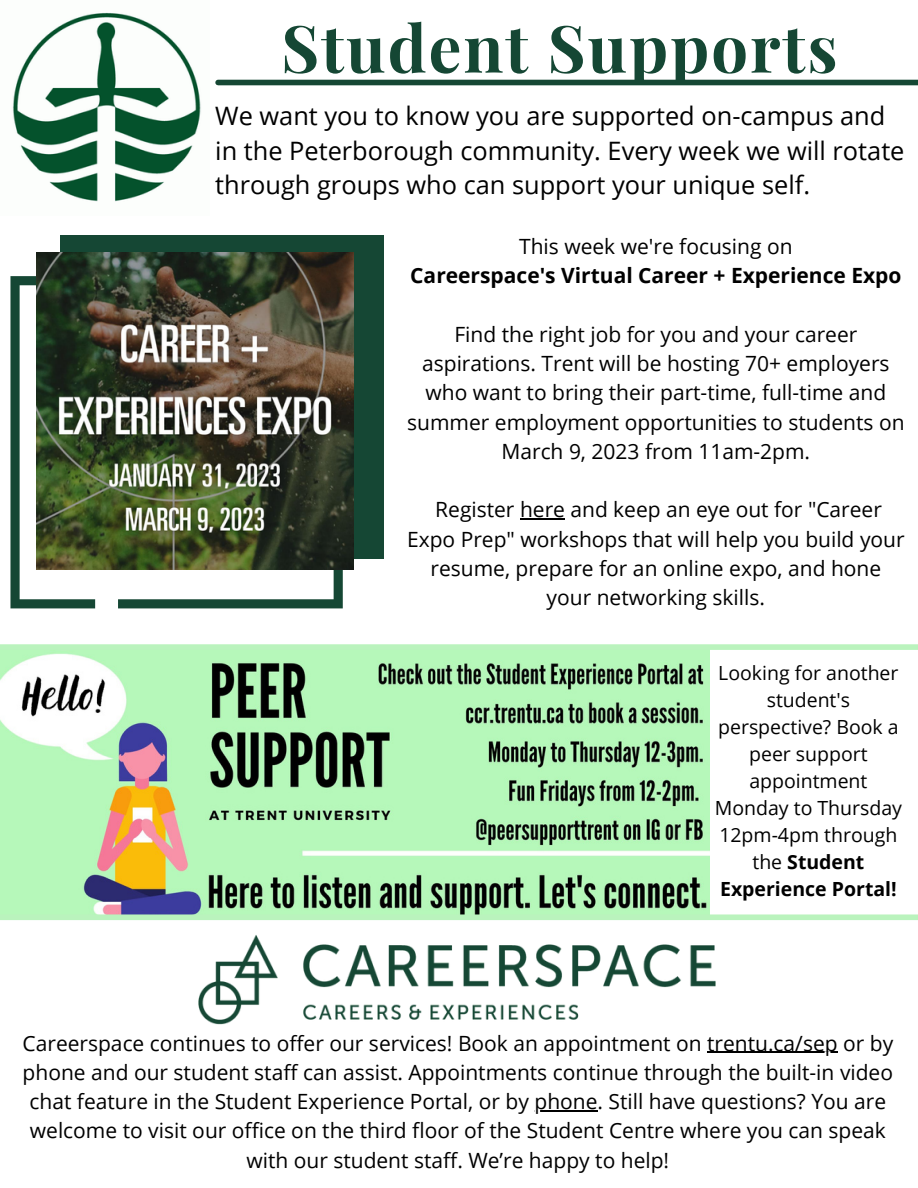
<style>
.page{position:relative;width:918px;height:1188px;background:#fff}
.page>*{position:absolute;margin:0;border:0;box-sizing:border-box;transform-origin:0 0}
.t1{font:700 65.25px "Playfair Display";letter-spacing:.03em;color:#154734}
.t2{font:25.35px/35px "Open Sans";color:#000}
.t3{font:21px/29.2px "Open Sans";color:#000;text-align:center}
.t4{font:700 21px "Open Sans";color:#000}
.t5{font:19.5px/27px "Open Sans";color:#000;text-align:center}
.s1{font-weight:700}
</style>
<div class="page">
<img style="left:12px;top:12px;width:189px;height:190px">
<svg style="left:10px;top:276px;width:333px;height:332px"></svg>
<div style="left:61px;top:235px;width:323px;height:323px;background:#154734"></div>
<img style="left:37px;top:252px;width:317px;height:317px">
<img style="left:0;top:650px;width:710px;height:264px">
<div style="left:0;top:914px;width:918px;height:6px;background:#baf3bd"></div>
<img style="left:198px;top:935px;width:518px;height:90px">
<hr style="left:707px;top:1052px;width:131px;height:1px;background:#000">
<hr style="left:534px;top:1110px;width:64px;height:1px;background:#000">
<div style="left:0;top:644px;width:918px;height:6px;background:#baf3bd"></div>
<div style="left:218px;top:80px;width:700px;height:5px;background:#154734"></div>
<hr style="left:520px;top:519px;width:45px;height:1px;background:#000">
<p class="t1" style="left:281px;top:2px;width:558px">Student Supports</p>
<p class="t2" style="left:215px;top:97px;width:691px">We want you to know you are supported on-campus and in the Peterborough community. Every week we will rotate through groups who can support your unique self.</p>
<p class="t3" style="left:519px;top:231px;width:275px">This week we're focusing on</p>
<p class="t4" style="left:410px;top:261px;width:493px">Careerspace's Virtual Career + Experience Expo</p>
<p class="t3" style="left:407px;top:319px;width:499px">Find the right job for you and your career aspirations. Trent will be hosting 70+ employers who want to bring their part-time, full-time and summer employment opportunities to students on March 9, 2023 from 11am-2pm.</p>
<p class="t3" style="left:407px;top:495px;width:499px">Register here and keep an eye out for "Career Expo Prep" workshops that will help you build your resume, prepare for an online expo, and hone your networking skills.</p>
<p class="t5" style="left:715px;top:659px;width:189px">Looking for another student's perspective? Book a peer support appointment<br>Monday to Thursday<br>12pm-4pm through the <span class="s1">Student<br>Experience Portal!</span></p>
<p class="t3" style="left:23px;top:1028px;width:872px">Careerspace continues to offer our services! Book an appointment on trentu.ca/sep or by phone and our student staff can assist. Appointments continue through the built-in video chat feature in the Student Experience Portal, or by phone. Still have questions? You are welcome to visit our office on the third floor of the Student Centre where you can speak with our student staff. We’re happy to help!</p>
</div>
